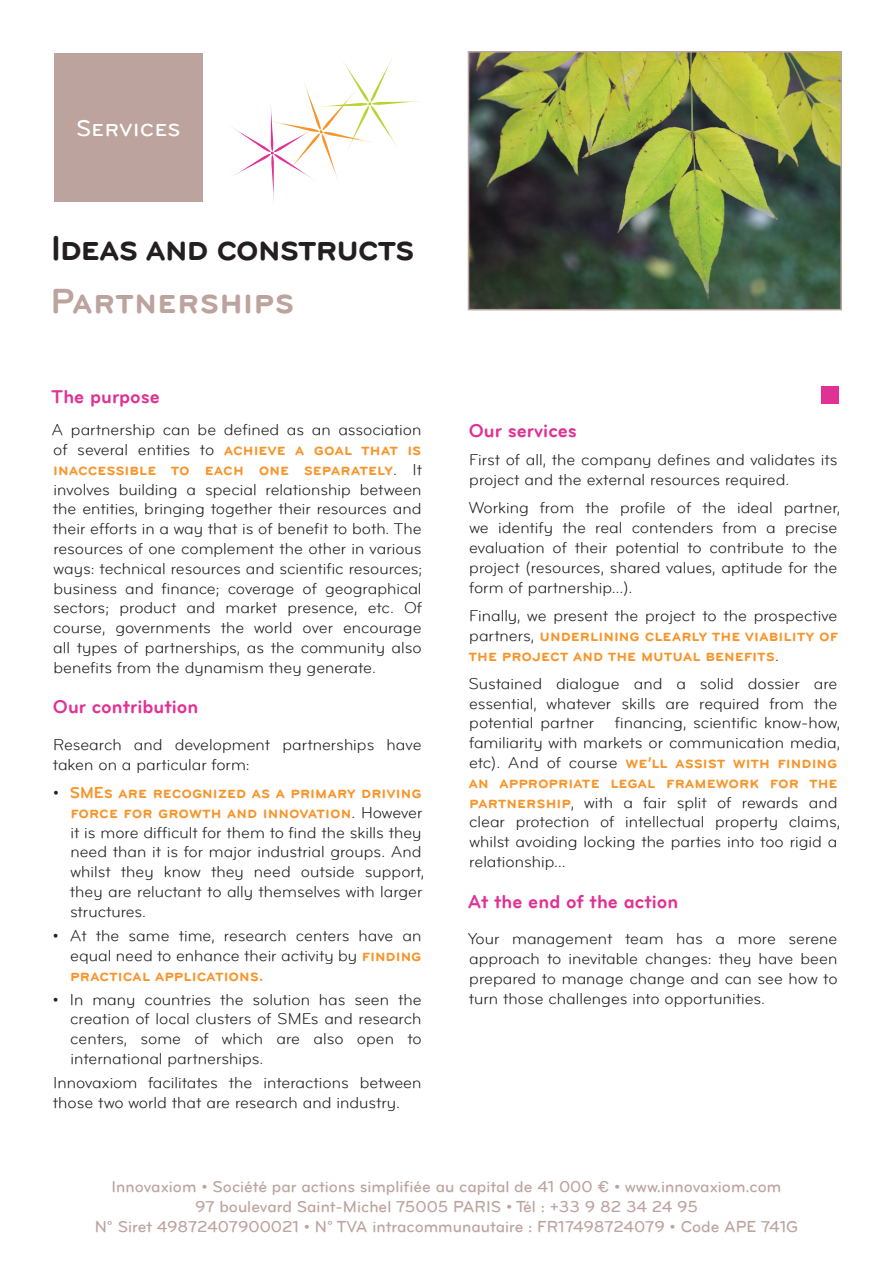
<style>
.page{position:relative;width:893px;height:1263px;background:#fff}
.page>*{position:absolute;margin:0;border:0;box-sizing:border-box;transform-origin:0 0}
.t1{font:36px "Bryant Pro Bold SC";letter-spacing:-.04em;color:#231f20}
.t2{font:36px "Bryant Pro Bold SC";color:#bca39e}
.t3{font:24px "Bryant Pro Medium SC";color:#fff}
.t4{font:19.5px "Bryant Pro Bold Alt No 1";color:#e03295}
.t5{font:16.5px/19.8px "Bryant Pro Regular Alt No 1";color:#231f20}
.t6{font:16.5px/19.8px "Bryant Pro Bold SC";color:#f7952b}
.t7{font:16.5px/19.8px "Bryant Pro Medium Alt No 1";color:#bca39e;text-align:center}
.s1{font-family:"Bryant Pro Bold SC";color:#f7952b}
.s2{font-family:"Bryant Pro Regular Alt No 1";color:#231f20}
</style>
<div class="page">
<svg style="left:232px;top:57px;width:189px;height:145px"></svg>
<img style="left:471px;top:54px;width:368px;height:253px">
<div style="left:468px;top:51px;width:374px;height:259px;border:2px solid #bca39e"></div>
<div style="left:822px;top:387px;width:17px;height:17px;background:#e03295"></div>
<div style="left:54px;top:53px;width:149px;height:149px;background:#bca39e"></div>
<h2 class="t3" style="left:76px;top:115px;width:106px">Services</h2>
<h1 class="t1" style="left:51px;top:228px;width:365px">Ideas and constructs</h1>
<h1 class="t2" style="left:51px;top:281px;width:245px">Partnerships</h1>
<p class="t4" style="left:51px;top:385px;width:110px">The purpose</p>
<p class="t5" style="left:52px;top:420px;width:371px">A partnership can be defined as an association of several entities to <span class="s1">achieve a goal that is</span></p>
<p class="t6" style="left:53px;top:459px;width:370px">inaccessible to each one separately<span class="s2">. It</span></p>
<p class="t5" style="left:53px;top:479px;width:371px;text-align:justify">involves building a special relationship between the entities, bringing together their resources and their efforts in a way that is of benefit to both. The resources of one complement the other in various ways: technical resources and scientific resources; business and finance; coverage of geographical sectors; product and market presence, etc. Of course, governments the world over encourage all types of partnerships, as the community also benefits from the dynamism they generate.</p>
<p class="t4" style="left:53px;top:696px;width:147px">Our contribution</p>
<p class="t5" style="left:53px;top:735px;width:370px">Research and development partnerships have taken on a particular form:</p>
<p class="t6" style="left:53px;top:782px;width:371px;text-align:right"><span class="s2">•</span> SMEs are recognized as a primary driving force for growth and innovation<span class="s2">. However</span></p>
<p class="t5" style="left:70px;top:822px;width:356px">it is more difficult for them to find the skills they need than it is for major industrial groups. And whilst they know they need outside support, they are reluctant to ally themselves with larger structures.</p>
<p class="t5" style="left:53px;top:926px;width:370px;text-align:right">• At the same time, research centers have an equal need to enhance their activity by <span class="s1">finding</span></p>
<p class="t6" style="left:70px;top:965px;width:194px">practical applications.</p>
<p class="t5" style="left:70px;top:989px;width:353px;text-align:justify;text-indent:-17px">• In many countries the solution has seen the creation of local clusters of SMEs and research centers, some of which are also open to international partnerships.</p>
<p class="t5" style="left:53px;top:1073px;width:370px">Innovaxiom facilitates the interactions between those two world that are research and industry.</p>
<p class="t4" style="left:469px;top:420px;width:109px">Our services</p>
<p class="t5" style="left:469px;top:450px;width:370px">First of all, the company defines and validates its project and the external resources required.</p>
<p class="t5" style="left:469px;top:498px;width:373px">Working from the profile of the ideal partner, we identify the real contenders from a precise evaluation of their potential to contribute to the project (resources, shared values, aptitude for the form of partnership…).</p>
<p class="t5" style="left:469px;top:606px;width:370px">Finally, we present the project to the prospective</p>
<p class="t6" style="left:469px;top:625px;width:371px"><span class="s2">partners,</span> underlining clearly the viability of the project and the mutual benefits<span class="s2">.</span></p>
<p class="t5" style="left:468px;top:673px;width:373px">Sustained dialogue and a solid dossier are essential, whatever skills are required from the potential partner financing, scientific know-how, familiarity with markets or communication media,</p>
<p class="t6" style="left:468px;top:752px;width:371px"><span class="s2">etc). And of course</span> we’ll assist with finding an appropriate legal framework for the</p>
<p class="t5" style="left:469px;top:792px;width:373px"><span class="s1">partnership</span>, with a fair split of rewards and clear protection of intellectual property claims, whilst avoiding locking the parties into too rigid a relationship…</p>
<p class="t4" style="left:468px;top:890px;width:212px">At the end of the action</p>
<p class="t5" style="left:468px;top:929px;width:371px;text-align:justify">Your management team has a more serene approach to inevitable changes: they have been prepared to manage change and can see how to turn those challenges into opportunities.</p>
<p class="t7" style="left:95px;top:1177px;width:705px">Innovaxiom • Société par actions simplifiée au capital de 41 000 € • www.innovaxiom.com<br>97 boulevard Saint-Michel 75005 PARIS • Tél : +33 9 82 34 24 95<br>N° Siret 49872407900021 • N° TVA intracommunautaire : FR17498724079 • Code APE 741G</p>
</div>
